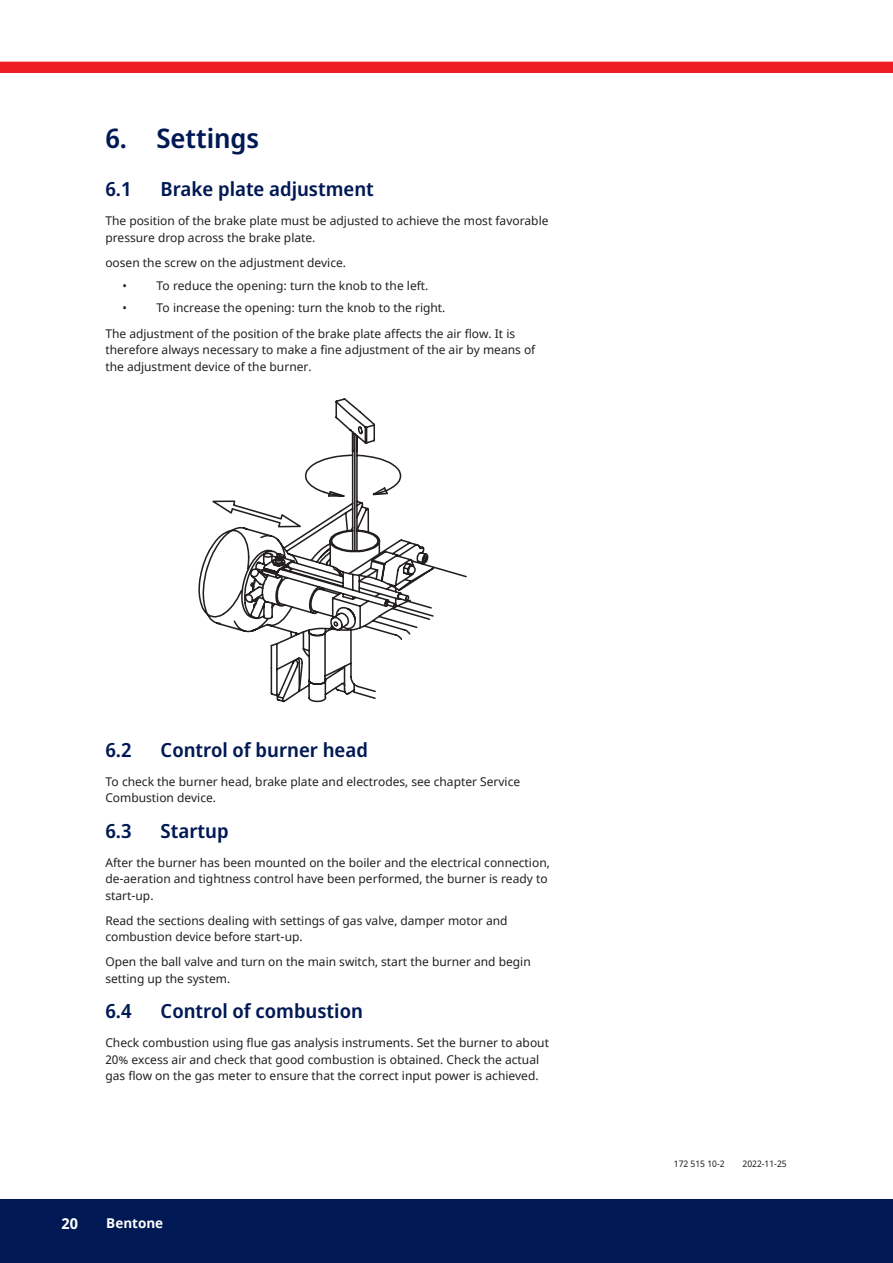
<style>
.page{position:relative;width:893px;height:1263px;background:#fff}
.page>*{position:absolute;margin:0;border:0;box-sizing:border-box;transform-origin:0 0}
.t1{font:600 27px "Noto Sans Display";color:#001954}
.t2{font:600 19.5px "Noto Sans Display";color:#001954}
.t3{font:700 15px "Noto Sans";color:#fff}
.t4{font:700 13.5px "Noto Sans";color:#fff}
.t5{font:12px/16.5px "Noto Sans";color:#231f20}
.t6{font:9px "Noto Sans Display";color:#231f20}
</style>
<div class="page">
<div style="left:0;top:1199px;width:893px;height:64px;background:#001954"></div>
<div style="left:0;top:62px;width:893px;height:11px;background:#ee1d23"></div>
<svg style="left:198px;top:398px;width:269px;height:305px"></svg>
<h1 class="t1" style="left:105px;top:127px;width:155px">6. Settings</h1>
<h2 class="t2" style="left:105px;top:181px;width:28px">6.1</h2>
<h2 class="t2" style="left:161px;top:181px;width:215px">Brake plate adjustment</h2>
<p class="t5" style="left:105px;top:213px;width:445px">The position of the brake plate must be adjusted to achieve the most favorable pressure drop across the brake plate.</p>
<p class="t5" style="left:122px;top:251px;width:225px;line-height:23px;text-indent:-17px">oosen the screw on the adjustment device. •</p>
<p class="t5" style="left:156px;top:277px;width:274px">To reduce the opening: turn the knob to the left.</p>
<p class="t5" style="left:105px;top:296px;width:411px;line-height:25px;text-indent:51px">To increase the opening: turn the knob to the right.<br>The adjustment of the position of the brake plate affects the air flow. It is</p>
<p class="t5" style="left:105px;top:342px;width:432px">therefore always necessary to make a fine adjustment of the air by means of the adjustment device of the burner.</p>
<p class="t5" style="left:122px;top:301px;width:6px">•</p>
<h2 class="t2" style="left:105px;top:742px;width:28px">6.2</h2>
<h2 class="t2" style="left:161px;top:742px;width:209px">Control of burner head</h2>
<p class="t5" style="left:105px;top:774px;width:416px">To check the burner head, brake plate and electrodes, see chapter Service<br>Combustion device.</p>
<h2 class="t2" style="left:105px;top:823px;width:28px">6.3</h2>
<h2 class="t2" style="left:161px;top:823px;width:69px">Startup</h2>
<p class="t5" style="left:105px;top:855px;width:446px">After the burner has been mounted on the boiler and the electrical connection, de-aeration and tightness control have been performed, the burner is ready to start-up.</p>
<p class="t5" style="left:105px;top:913px;width:404px">Read the sections dealing with settings of gas valve, damper motor and combustion device before start-up.</p>
<p class="t5" style="left:105px;top:954px;width:427px">Open the ball valve and turn on the main switch, start the burner and begin setting up the system.</p>
<h2 class="t2" style="left:105px;top:1003px;width:28px">6.4</h2>
<h2 class="t2" style="left:161px;top:1003px;width:204px">Control of combustion</h2>
<p class="t5" style="left:105px;top:1035px;width:445px">Check combustion using flue gas analysis instruments. Set the burner to about<br>20% excess air and check that good combustion is obtained. Check the actual gas flow on the gas meter to ensure that the correct input power is achieved.</p>
<p class="t3" style="left:62px;top:1217px;width:18px">20</p>
<p class="t4" style="left:106px;top:1215px;width:58px">Bentone</p>
<p class="t6" style="left:674px;top:1157px;width:52px">172 515 10-2</p>
<p class="t6" style="left:742px;top:1157px;width:46px">2022-11-25</p>
</div>
